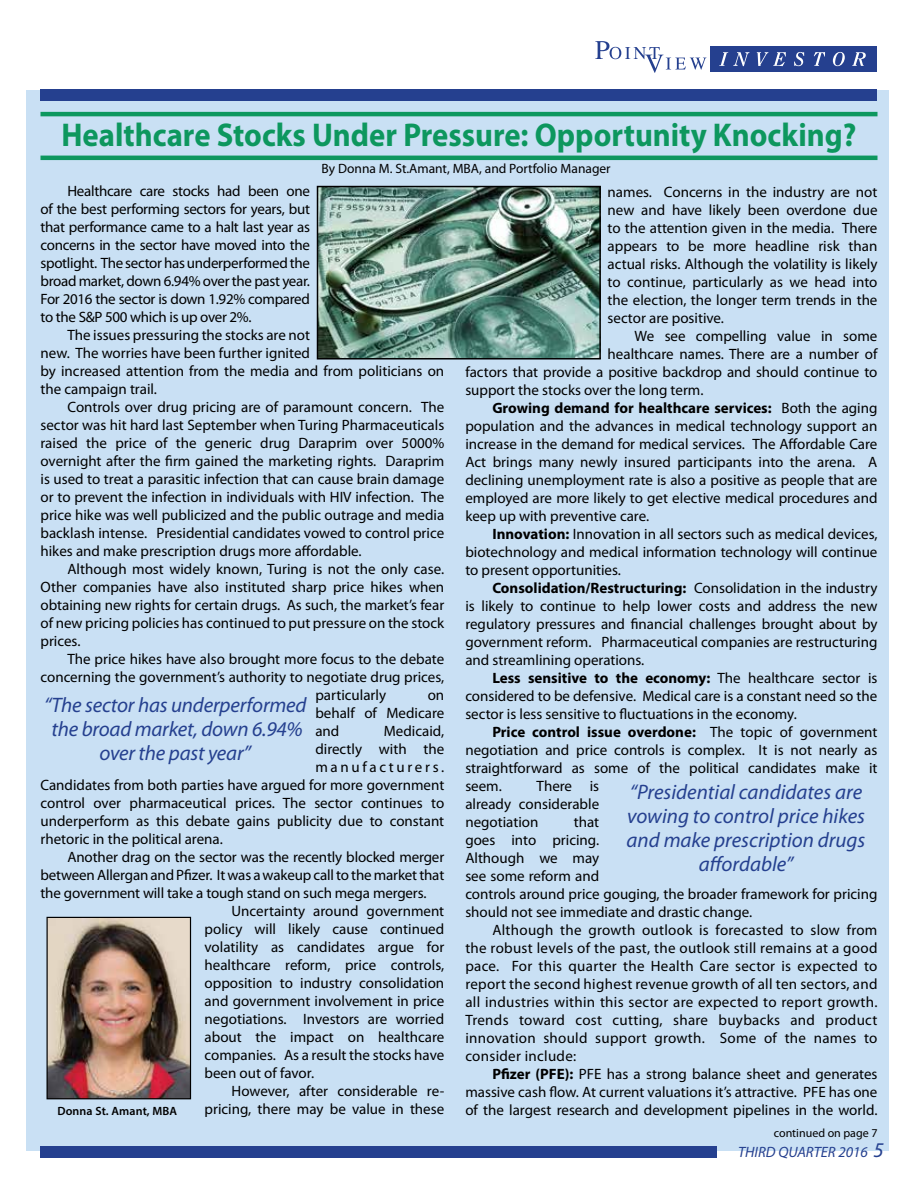
<style>
.page{position:relative;width:918px;height:1188px;background:#fff}
.page>*{position:absolute;margin:0;border:0;box-sizing:border-box;transform-origin:0 0}
.t1{font:700 33px "Myriad Pro";color:#0d975e;scale:.93 1}
.t2{font:italic 21px/24px "Myriad Pro";letter-spacing:-.005em;color:#25408f;text-align:center}
.t3{font:15px/18px "Myriad Pro";color:#000;text-align:justify}
.t4{font:700 15px "Myriad Pro";color:#000}
.t5{font:italic 15px "Myriad Pro";color:#25408f}
.t6{font:15px "Myriad Pro";letter-spacing:.18em;color:#000}
.t7{font:13.5px "Myriad Pro";color:#000}
.t8{font:600 12px "Myriad Pro";letter-spacing:.01em;color:#000}
.t9{font:12px "Myriad Pro";color:#000}
.s1{font-weight:400}
.s2{font-weight:700}
.s3{font-size:21px}
</style>
<div class="page">
<svg style="left:595px;top:41px;width:111px;height:32px"></svg>
<div style="left:710px;top:46px;width:167px;height:26px;background:#25408f"></div>
<svg style="left:719px;top:52px;width:31px;height:14px"></svg>
<svg style="left:757px;top:52px;width:29px;height:14px"></svg>
<svg style="left:794px;top:52px;width:10px;height:14px"></svg>
<svg style="left:814px;top:52px;width:11px;height:14px"></svg>
<svg style="left:833px;top:52px;width:12px;height:14px"></svg>
<svg style="left:852px;top:52px;width:14px;height:14px"></svg>
<div style="left:26px;top:90px;width:863px;height:1061px;background:#c9e0f4"></div>
<div style="left:40px;top:89px;width:838px;height:12px;background:#25408f"></div>
<div style="left:40px;top:1146px;width:677px;height:12px;background:#25408f"></div>
<hr style="left:40px;top:156px;width:838px;height:4px;background:#0d975e">
<hr style="left:40px;top:112px;width:838px;height:4px;background:#0d975e">
<img style="left:320px;top:189px;width:278px;height:168px">
<div style="left:317px;top:186px;width:284px;height:174px;border:2px solid #000"></div>
<img style="left:49px;top:919px;width:140px;height:178px">
<div style="left:47px;top:917px;width:144px;height:182px;border:1px solid #000"></div>
<h1 class="t1" style="left:62px;top:113px;width:856px">Healthcare Stocks Under Pressure: Opportunity Knocking?</h1>
<p class="t3" style="left:608px;top:183px;width:271px">names. Concerns in the industry are not new and have likely been overdone due to the attention given in the media. There appears to be more headline risk than actual risks. Although the volatility is likely to continue, particularly as we head into the election, the longer term trends in the sector are positive.</p>
<p class="t3" style="left:635px;top:327px;width:244px">We see compelling value in some</p>
<p class="t3" style="left:608px;top:345px;width:271px">healthcare names. There are a number of</p>
<p class="t3" style="left:465px;top:363px;width:414px">factors that provide a positive backdrop and should continue to</p>
<p class="t3" style="left:465px;top:381px;width:240px">support the stocks over the long term.</p>
<p class="t4" style="left:492px;top:398px;width:387px">Growing demand for healthcare services: <span class="s1">Both the aging</span></p>
<p class="t3" style="left:465px;top:417px;width:414px">population and the advances in medical technology support an</p>
<p class="t3" style="left:465px;top:435px;width:414px">increase in the demand for medical services. The Affordable Care</p>
<p class="t3" style="left:465px;top:453px;width:414px">Act brings many newly insured participants into the arena. A</p>
<p class="t3" style="left:465px;top:471px;width:414px">declining unemployment rate is also a positive as people that are</p>
<p class="t3" style="left:465px;top:489px;width:414px">employed are more likely to get elective medical procedures and</p>
<p class="t3" style="left:465px;top:507px;width:185px">keep up with preventive care.</p>
<p class="t3" style="left:492px;top:525px;width:387px"><span class="s2">Innovation:</span> Innovation in all sectors such as medical devices,</p>
<p class="t3" style="left:465px;top:543px;width:414px">biotechnology and medical information technology will continue</p>
<p class="t3" style="left:465px;top:561px;width:157px">to present opportunities.</p>
<p class="t4" style="left:492px;top:578px;width:387px">Consolidation/Restructuring: <span class="s1">Consolidation in the industry</span></p>
<p class="t3" style="left:465px;top:597px;width:414px">is likely to continue to help lower costs and address the new</p>
<p class="t3" style="left:465px;top:615px;width:414px">regulatory pressures and financial challenges brought about by</p>
<p class="t3" style="left:465px;top:633px;width:414px">government reform. Pharmaceutical companies are restructuring</p>
<p class="t3" style="left:465px;top:651px;width:181px">and streamlining operations.</p>
<p class="t4" style="left:492px;top:668px;width:387px">Less sensitive to the economy: <span class="s1">The healthcare sector is</span></p>
<p class="t3" style="left:465px;top:687px;width:414px">considered to be defensive. Medical care is a constant need so the</p>
<p class="t3" style="left:465px;top:705px;width:333px">sector is less sensitive to fluctuations in the economy.</p>
<p class="t4" style="left:492px;top:722px;width:387px">Price control issue overdone: <span class="s1">The topic of government</span></p>
<p class="t3" style="left:465px;top:741px;width:414px">negotiation and price controls is complex. It is not nearly as</p>
<p class="t3" style="left:465px;top:759px;width:414px">straightforward as some of the political candidates make it</p>
<p class="t3" style="left:465px;top:777px;width:38px">seem.</p>
<p class="t7" style="left:321px;top:160px;width:291px">By Donna M. St.Amant, MBA, and Portfolio Manager</p>
<p class="t3" style="left:40px;top:182px;width:271px;text-indent:27px">Healthcare care stocks had been one of the best performing sectors for years, but that performance came to a halt last year as concerns in the sector have moved into the spotlight. The sector has underperformed the broad market, down 6.94% over the past year.<br>For 2016 the sector is down 1.92% compared to the S&amp;P 500 which is up over 2%.</p>
<p class="t3" style="left:40px;top:326px;width:405px;text-align:left;text-indent:27px">The issues pressuring the stocks are not<br>new. The worries have been further ignited<br>by increased attention from the media and from politicians on the campaign trail.</p>
<p class="t3" style="left:40px;top:398px;width:405px;text-indent:27px">Controls over drug pricing are of paramount concern. The sector was hit hard last September when Turing Pharmaceuticals raised the price of the generic drug Daraprim over 5000% overnight after the firm gained the marketing rights. Daraprim is used to treat a parasitic infection that can cause brain damage or to prevent the infection in individuals with HIV infection. The price hike was well publicized and the public outrage and media backlash intense. Presidential candidates vowed to control price hikes and make prescription drugs more affordable.</p>
<p class="t3" style="left:40px;top:560px;width:405px;text-indent:27px">Although most widely known, Turing is not the only case.<br>Other companies have also instituted sharp price hikes when obtaining new rights for certain drugs. As such, the market’s fear of new pricing policies has continued to put pressure on the stock prices.</p>
<p class="t3" style="left:67px;top:650px;width:378px">The price hikes have also brought more focus to the debate</p>
<p class="t3" style="left:40px;top:668px;width:405px">concerning the government’s authority to negotiate drug prices,</p>
<p class="t3" style="left:315px;top:686px;width:72px">particularly</p>
<p class="t3" style="left:315px;top:686px;width:130px;text-indent:112px">on behalf of Medicare and</p>
<h2 class="t2" style="left:44px;top:692px;width:264px">“The sector has underperformed the broad market, down 6.94% over the past year”</h2>
<p class="t3" style="left:384px;top:722px;width:62px">Medicaid,</p>
<p class="t3" style="left:315px;top:740px;width:130px">directly with the</p>
<p class="t6" style="left:315px;top:758px;width:130px">manufacturers.</p>
<p class="t3" style="left:40px;top:776px;width:405px">Candidates from both parties have argued for more government</p>
<p class="t3" style="left:40px;top:794px;width:405px">control over pharmaceutical prices. The sector continues to</p>
<p class="t3" style="left:40px;top:812px;width:405px">underperform as this debate gains publicity due to constant</p>
<p class="t3" style="left:40px;top:830px;width:184px">rhetoric in the political arena.</p>
<p class="t3" style="left:67px;top:848px;width:378px">Another drag on the sector was the recently blocked merger</p>
<p class="t3" style="left:40px;top:866px;width:405px">between Allergan and Pfizer. It was a wakeup call to the market that</p>
<p class="t3" style="left:40px;top:884px;width:387px">the government will take a tough stand on such mega mergers.</p>
<p class="t3" style="left:232px;top:902px;width:214px">Uncertainty around government</p>
<p class="t3" style="left:205px;top:920px;width:241px">policy will likely cause continued</p>
<p class="t3" style="left:205px;top:938px;width:241px">volatility as candidates argue for</p>
<p class="t3" style="left:205px;top:956px;width:241px">healthcare reform, price controls,</p>
<p class="t3" style="left:205px;top:974px;width:241px">opposition to industry consolidation</p>
<p class="t3" style="left:205px;top:992px;width:241px">and government involvement in price</p>
<p class="t3" style="left:205px;top:1010px;width:241px">negotiations. Investors are worried</p>
<p class="t3" style="left:205px;top:1028px;width:241px">about the impact on healthcare</p>
<p class="t3" style="left:205px;top:1046px;width:241px">companies. As a result the stocks have</p>
<p class="t3" style="left:205px;top:1064px;width:111px">been out of favor.</p>
<p class="t3" style="left:232px;top:1082px;width:214px">However, after considerable re-</p>
<p class="t3" style="left:205px;top:1100px;width:241px">pricing, there may be value in these</p>
<p class="t3" style="left:465px;top:777px;width:135px;text-indent:71px">There is already considerable negotiation</p>
<h2 class="t2" style="left:627px;top:779px;width:240px">“Presidential candidates are vowing to control price hikes and make prescription drugs affordable”</h2>
<p class="t3" style="left:465px;top:813px;width:414px;text-align:left;text-indent:108px">that<br>goes into pricing.<br>Although we may<br>see some reform and<br>controls around price gouging, the broader framework for pricing should not see immediate and drastic change.</p>
<p class="t3" style="left:465px;top:921px;width:414px;text-indent:27px">Although the growth outlook is forecasted to slow from the robust levels of the past, the outlook still remains at a good pace. For this quarter the Health Care sector is expected to report the second highest revenue growth of all ten sectors, and all industries within this sector are expected to report growth.<br>Trends toward cost cutting, share buybacks and product innovation should support growth. Some of the names to consider include:</p>
<p class="t3" style="left:465px;top:1065px;width:414px;text-indent:27px"><span class="s2">Pfizer (PFE):</span> PFE has a strong balance sheet and generates massive cash flow. At current valuations it’s attractive. PFE has one of the largest research and development pipelines in the world.</p>
<p class="t8" style="left:57px;top:1104px;width:121px">Donna St. Amant, MBA</p>
<p class="t9" style="left:774px;top:1126px;width:105px">continued on page 7</p>
<p class="t5" style="left:738px;top:1143px;width:147px">THIRD QUARTER 2016 <span class="s3">5</span></p>
</div>
